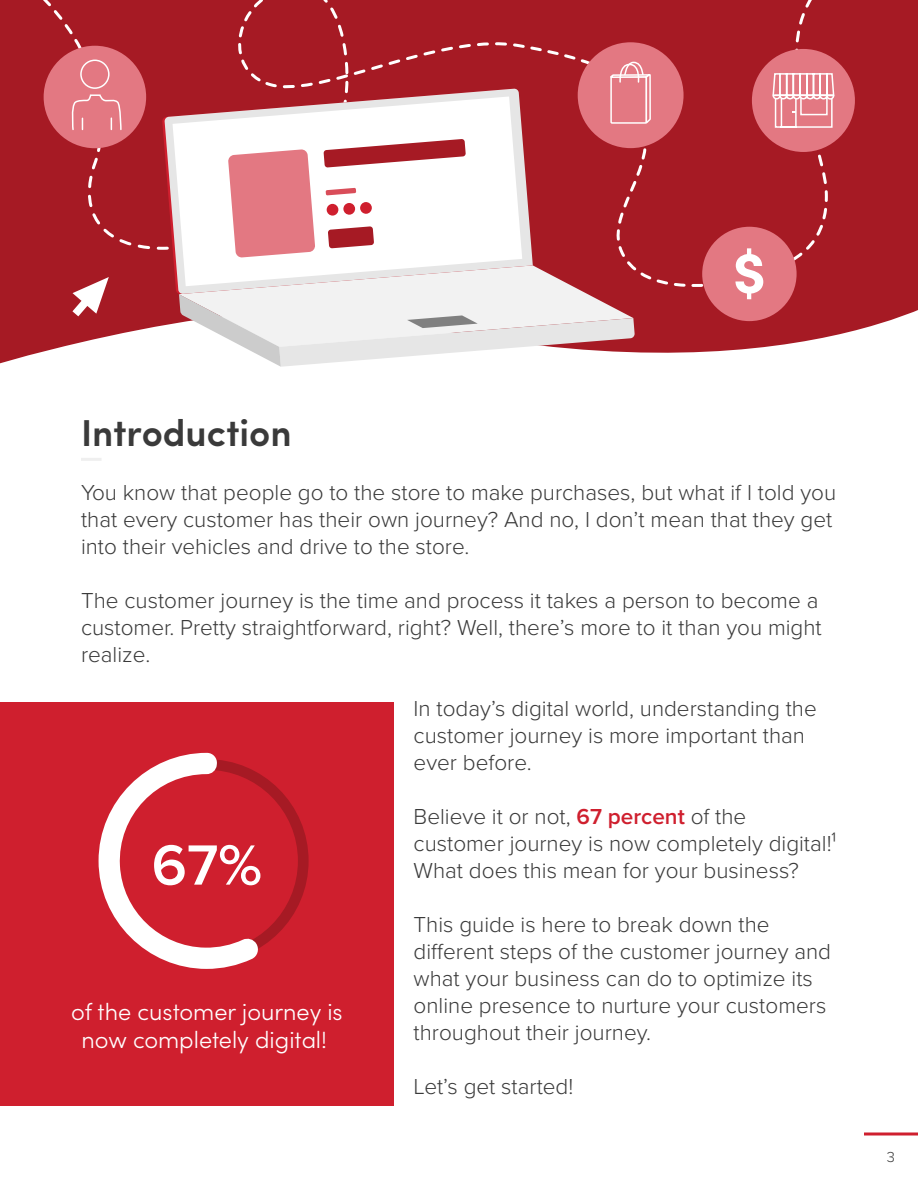
<style>
.page{position:relative;width:918px;height:1188px;background:#fff}
.page>*{position:absolute;margin:0;border:0;box-sizing:border-box;transform-origin:0 0}
.t1{font:600 58.8px "Proxima Nova";color:#fff}
.t2{font:600 37.5px "Sofia Pro";color:#3a3a3a}
.t3{font:300 23.55px/28.2px "Sofia Pro";color:#fff;text-align:center}
.t4{font:300 22.5px/27px "Proxima Nova";color:#3a3a3a}
.t5{font:300 15px "Proxima Nova";color:#3a3a3a}
.s1{font-weight:600;color:#cf1f2e}
</style>
<div class="page">
<svg style="left:864px;top:1132px;width:54px;height:4px"></svg>
<hr style="left:81px;top:458px;width:21px;height:3px;background:#efefef">
<div style="left:0;top:702px;width:393px;height:404px;background:#cf1f2e"></div>
<svg style="left:99px;top:753px;width:161px;height:216px"></svg>
<svg style="left:0;top:282px;width:918px;height:82px;fill:#a61a24"></svg>
<div style="left:0;top:0;width:918px;height:282px;background:#a61a24"></div>
<div style="left:44px;top:46px;width:102px;height:102px;background:#e37882;border-radius:50%"></div>
<svg style="left:0;top:0;width:123px;height:154px"></svg>
<div style="left:752px;top:49px;width:103px;height:103px;background:#e37882;border-radius:50%"></div>
<svg style="left:72px;top:277px;width:37px;height:39px"></svg>
<svg style="left:168px;top:0;width:667px;height:367px"></svg>
<div style="left:327px;top:204px;width:12px;height:12px;background:#cf1f2e;border-radius:50%"></div>
<div style="left:343px;top:203px;width:12px;height:12px;background:#cf1f2e;border-radius:50%"></div>
<div style="left:360px;top:202px;width:12px;height:12px;background:#cf1f2e;border-radius:50%"></div>
<p class="t2" style="left:81px;top:404px;width:212px">Introduction</p>
<p class="t4" style="left:81px;top:478px;width:757px">You know that people go to the store to make purchases, but what if I told you that every customer has their own journey? And no, I don’t mean that they get into their vehicles and drive to the store.</p>
<p class="t4" style="left:81px;top:586px;width:742px">The customer journey is the time and process it takes a person to become a customer. Pretty straightforward, right? Well, there’s more to it than you might realize.</p>
<p class="t4" style="left:414px;top:694px;width:405px">In today’s digital world, understanding the customer journey is more important than ever before.</p>
<p class="t4" style="left:414px;top:802px;width:424px">Believe it or not, <span class="s1">67 percent</span> of the customer journey is now completely digital!¹<br>What does this mean for your business?</p>
<p class="t4" style="left:414px;top:910px;width:419px">This guide is here to break down the different steps of the customer journey and what your business can do to optimize its online presence to nurture your customers throughout their journey.</p>
<p class="t4" style="left:414px;top:1072px;width:161px">Let’s get started!</p>
<h1 class="t1" style="left:152px;top:821px;width:112px">67%</h1>
<p class="t3" style="left:71px;top:996px;width:273px">of the customer journey is now completely digital!</p>
<p class="t5" style="left:887px;top:1145px;width:10px">3</p>
</div>
